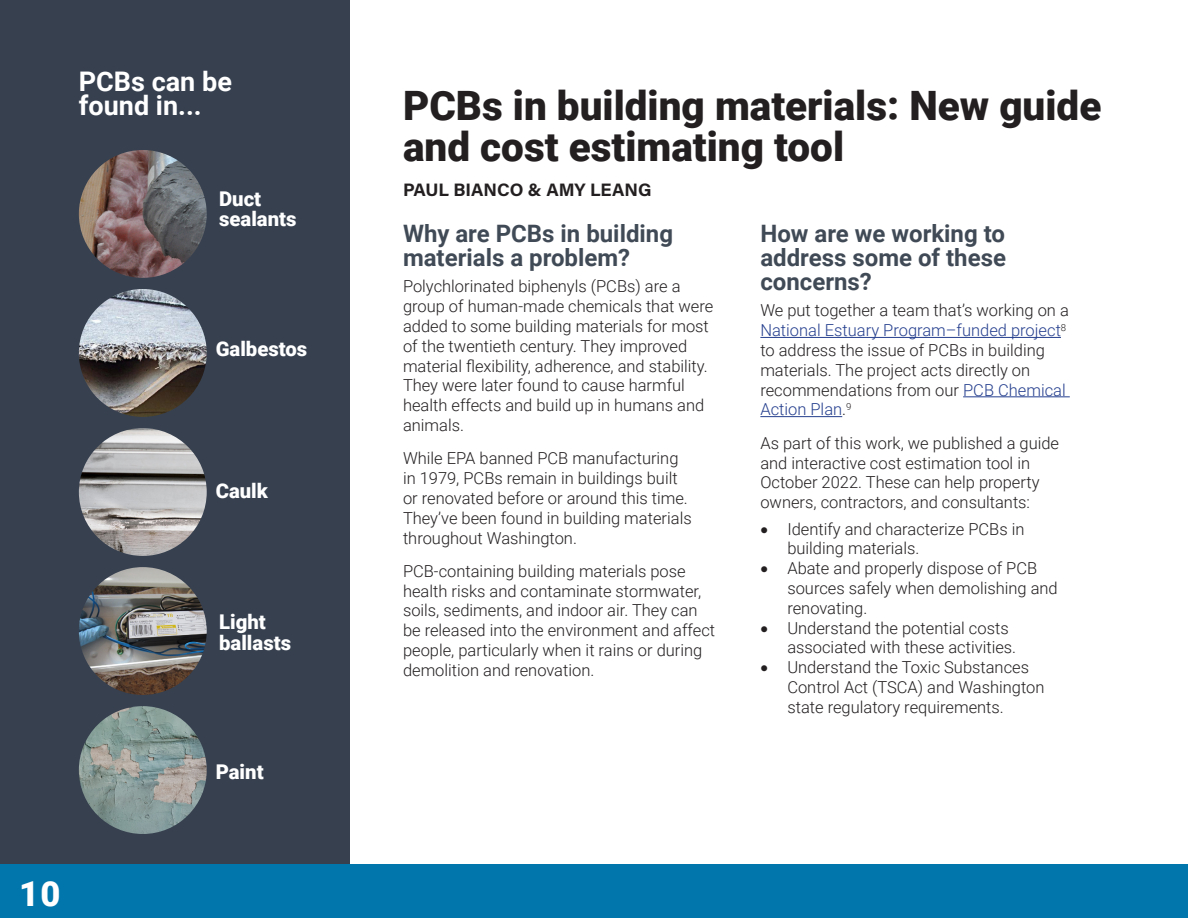
<style>
.page{position:relative;width:1188px;height:918px;background:#fff}
.page>*{position:absolute;margin:0;border:0;box-sizing:border-box;transform-origin:0 0}
.Article_Title__H3{font:900 40.5px/40.5px "Roboto";color:#231f20}
.t1{font:900 34.5px "Roboto";color:#fff}
.t2{font:700 27px/24px "Roboto";color:#fff}
.Article_Heading__H4{font:700 24px/24px "Roboto";color:#404a56}
.t3{font:900 20.25px/20.2px "Roboto";color:#fff}
.Byline{font:18px "Acumin Variable Concept";letter-spacing:-.005em;color:#231f20}
.t4{font:300 16.5px/19.8px "Roboto";color:#231f20}
.s1{color:#253f8e}
</style>
<div class="page">
<div style="left:0;top:0;width:350px;height:864px;background:#36404f"></div>
<img style="left:79px;top:150px;width:128px;height:128px;border-radius:64px">
<img style="left:79px;top:289px;width:128px;height:128px;border-radius:64px">
<img style="left:79px;top:428px;width:128px;height:128px;border-radius:64px">
<img style="left:79px;top:567px;width:128px;height:128px;border-radius:64px">
<img style="left:79px;top:706px;width:128px;height:128px;border-radius:64px">
<div style="left:0;top:864px;width:1188px;height:54px;background:#0176ac"></div>
<hr style="left:760px;top:337px;width:301px;height:1px;background:#253f8e">
<hr style="left:963px;top:396px;width:107px;height:1px;background:#253f8e">
<hr style="left:760px;top:416px;width:82px;height:1px;background:#253f8e">
<p class="t2" style="left:79px;top:69px;width:155px">PCBs can be found in...</p>
<p class="t3" style="left:219px;top:188px;width:79px">Duct sealants</p>
<p class="t3" style="left:216px;top:338px;width:93px">Galbestos</p>
<h2 class="t1" style="left:19px;top:870px;width:43px">10</h2>
<p class="t3" style="left:216px;top:480px;width:54px">Caulk</p>
<p class="t3" style="left:219px;top:611px;width:73px">Light ballasts</p>
<p class="t3" style="left:216px;top:761px;width:49px">Paint</p>
<h3 class="Article_Title__H3" style="left:403px;top:84px;width:700px">PCBs in building materials: New guide and cost estimating tool</h3>
<p class="Byline" style="left:403px;top:177px;width:250px">PAUL BIANCO &amp; AMY LEANG</p>
<h4 class="Article_Heading__H4" style="left:403px;top:220px;width:272px">Why are PCBs in building materials a problem?</h4>
<p class="t4" style="left:403px;top:276px;width:312px">Polychlorinated biphenyls (PCBs) are a group of human-made chemicals that were added to some building materials for most of the twentieth century. They improved material flexibility, adherence, and stability.<br>They were later found to cause harmful health effects and build up in humans and animals.</p>
<p class="t4" style="left:403px;top:448px;width:290px">While EPA banned PCB manufacturing in 1979, PCBs remain in buildings built or renovated before or around this time.<br>They’ve been found in building materials throughout Washington.</p>
<p class="t4" style="left:403px;top:560px;width:314px">PCB-containing building materials pose health risks and contaminate stormwater, soils, sediments, and indoor air. They can be released into the environment and affect people, particularly when it rains or during demolition and renovation.</p>
<h4 class="Article_Heading__H4" style="left:760px;top:220px;width:247px;text-align:justify">How are we working to address some of these concerns?</h4>
<p class="t4" style="left:760px;top:300px;width:310px">We put together a team that’s working on a <span class="s1">National Estuary Program–funded project</span><sup>8 </sup>to address the issue of PCBs in building materials. The project acts directly on recommendations from our <span class="s1">PCB Chemical Action Plan</span>.<sup>9</sup></p>
<p class="t4" style="left:760px;top:432px;width:300px">As part of this work, we published a guide and interactive cost estimation tool in October 2022. These can help property owners, contractors, and consultants:</p>
<p class="t4" style="left:787px;top:518px;width:239px;text-indent:-27px">• Identify and characterize PCBs in building materials.</p>
<p class="t4" style="left:787px;top:558px;width:272px;text-indent:-27px">• Abate and properly dispose of PCB sources safely when demolishing and renovating.</p>
<p class="t4" style="left:787px;top:617px;width:230px;text-indent:-27px">• Understand the potential costs associated with these activities.</p>
<p class="t4" style="left:787px;top:657px;width:259px;text-indent:-27px">• Understand the Toxic Substances<br>Control Act (TSCA) and Washington state regulatory requirements.</p>
</div>
